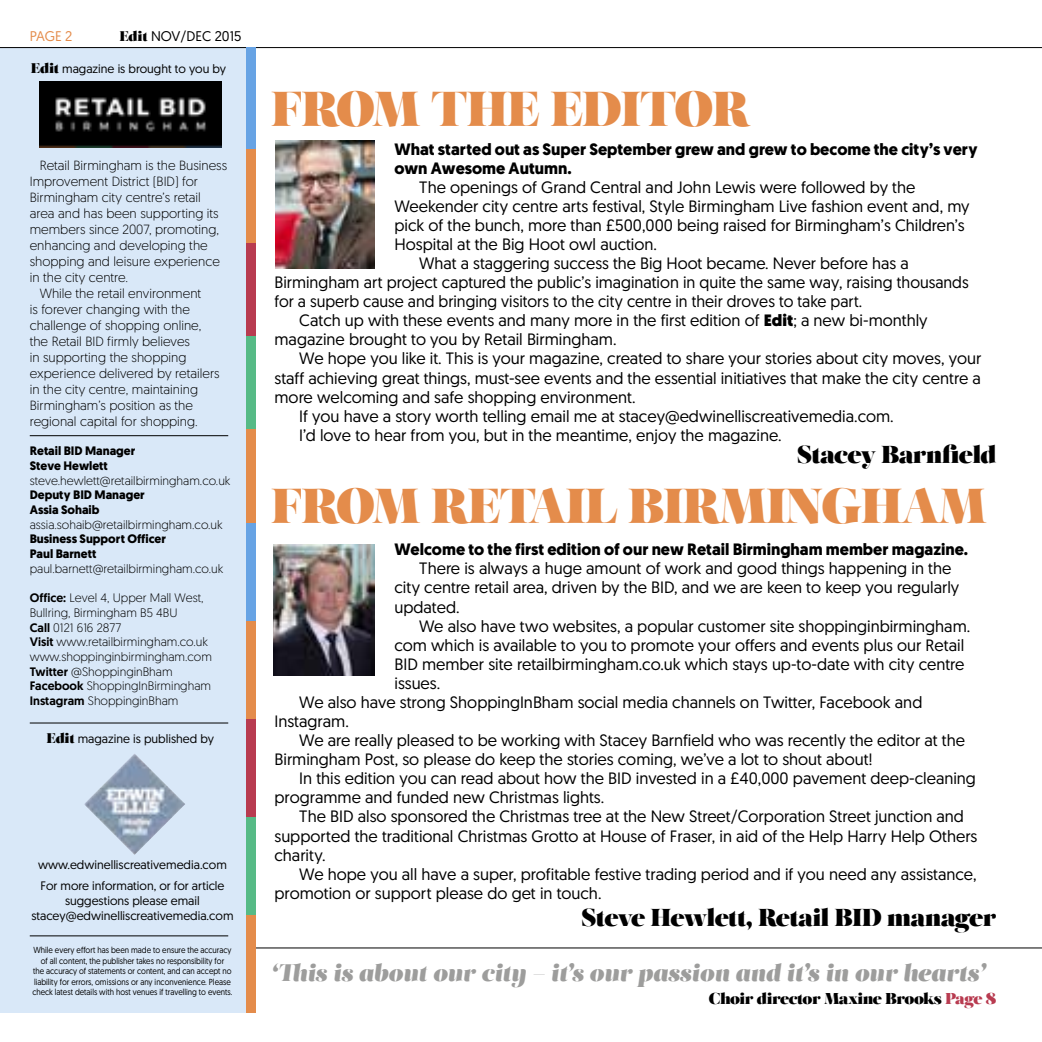
<style>
.page{position:relative;width:1042px;height:1042px;background:#fff}
.page>*{position:absolute;margin:0;border:0;box-sizing:border-box;transform-origin:0 0}
.t1{font:49px "Salome";letter-spacing:-.03em;color:#e48c4b}
.t2{font:24.5px "Salome";letter-spacing:-.03em;color:#000}
.t3{font:23.97px "Salome Italic 0 wt";letter-spacing:-.01em;color:#9d9d9c;scale:.96 1}
.t4{font:16.45px/19.1px "Geomanist";color:#000}
.t5{font:700 16.45px/19.1px "Geomanist";color:#000}
.t6{font:15.75px "Salome";letter-spacing:-.03em;color:#000}
.t7{font:14px "Geomanist";color:#000}
.t8{font:14px "Geomanist";color:#e48c4b}
.t9{font:300 13.3px "Geomanist";color:#000}
.t10{font:300 12.25px/14.7px "Geomanist";color:#000}
.t11{font:12.25px/14.7px "Geomanist";color:#000;text-align:center}
.t12{font:700 12.25px/14.7px "Geomanist";color:#000}
.t13{font:8.75px/10.5px "Geomanist";color:#000;text-align:center;scale:.9 1}
.s1{font-family:"Salome"}
.s2{font-family:"Salome";font-size:14px}
.s3{font-weight:500}
.s4{font-weight:900}
.s5{color:#b83b50}
</style>
<div class="page">
<div style="left:0;top:47px;width:246px;height:965px;background:#d9e8f8"></div>
<hr style="left:0;top:47px;width:1042px;height:1px;background:#000">
<img style="left:39px;top:81px;width:182px;height:67px">
<img style="left:275px;top:141px;width:100px;height:128px">
<hr style="left:255px;top:947px;width:787px;height:1px;background:#000">
<hr style="left:30px;top:435px;width:198px;height:1px;background:#000">
<hr style="left:30px;top:722px;width:198px;height:1px;background:#000">
<img style="left:84px;top:754px;width:101px;height:101px">
<hr style="left:30px;top:935px;width:198px;height:1px;background:#000">
<div style="left:246px;top:914px;width:9px;height:98px;background:#e48c4b"></div>
<div style="left:246px;top:816px;width:9px;height:98px;background:#56ba86"></div>
<div style="left:246px;top:718px;width:9px;height:98px;background:#b83b50"></div>
<div style="left:246px;top:620px;width:9px;height:98px;background:#e48c4b"></div>
<div style="left:246px;top:522px;width:9px;height:98px;background:#67a3e4"></div>
<div style="left:246px;top:429px;width:9px;height:93px;background:#e48c4b"></div>
<div style="left:246px;top:335px;width:9px;height:94px;background:#56ba86"></div>
<div style="left:246px;top:242px;width:9px;height:94px;background:#b83b50"></div>
<div style="left:246px;top:149px;width:9px;height:93px;background:#e48c4b"></div>
<div style="left:246px;top:47px;width:9px;height:102px;background:#67a3e4"></div>
<img style="left:273px;top:544px;width:102px;height:131px">
<p class="t8" style="left:30px;top:27px;width:44px">PAGE 2</p>
<p class="t7" style="left:119px;top:27px;width:123px"><span class="s1">Edit</span> NOV/DEC 2015</p>
<p class="t11" style="left:31px;top:61px;width:197px"><span class="s2">Edit</span> magazine is brought to you by</p>
<p class="t9" style="left:40px;top:157px;width:189px">Retail Birmingham is the Business</p>
<p class="t9" style="left:30px;top:173px;width:170px">Improvement District (BID) for</p>
<p class="t9" style="left:30px;top:189px;width:173px">Birmingham city centre’s retail</p>
<p class="t9" style="left:30px;top:205px;width:190px">area and has been supporting its</p>
<p class="t9" style="left:30px;top:221px;width:191px">members since 2007, promoting,</p>
<p class="t9" style="left:30px;top:237px;width:179px">enhancing and developing the</p>
<p class="t9" style="left:30px;top:253px;width:192px">shopping and leisure experience</p>
<p class="t9" style="left:30px;top:269px;width:100px">in the city centre.</p>
<p class="t9" style="left:40px;top:285px;width:163px">While the retail environment</p>
<p class="t9" style="left:30px;top:301px;width:162px">is forever changing with the</p>
<p class="t9" style="left:30px;top:317px;width:173px">challenge of shopping online,</p>
<p class="t9" style="left:30px;top:333px;width:162px">the Retail BID firmly believes</p>
<p class="t9" style="left:30px;top:349px;width:158px">in supporting the shopping</p>
<p class="t9" style="left:30px;top:365px;width:191px">experience delivered by retailers</p>
<p class="t9" style="left:30px;top:381px;width:170px">in the city centre, maintaining</p>
<p class="t9" style="left:30px;top:397px;width:165px">Birmingham’s position as the</p>
<p class="t9" style="left:30px;top:413px;width:170px">regional capital for shopping.</p>
<p class="t12" style="left:30px;top:443px;width:107px">Retail BID Manager<br>Steve Hewlett</p>
<p class="t10" style="left:30px;top:472px;width:202px">steve.hewlett@retailbirmingham.co.uk</p>
<p class="t12" style="left:30px;top:488px;width:116px">Deputy BID Manager<br>Assia Sohaib</p>
<p class="t10" style="left:30px;top:517px;width:194px">assia.sohaib@retailbirmingham.co.uk</p>
<p class="t12" style="left:30px;top:532px;width:138px">Business Support Officer<br>Paul Barnett</p>
<p class="t10" style="left:30px;top:561px;width:195px">paul.barnett@retailbirmingham.co.uk</p>
<p class="t10" style="left:30px;top:590px;width:184px"><span class="s3">Office:</span> Level 4, Upper Mall West,<br>Bullring, Birmingham B5 4BU<br><span class="s3">Call</span> 0121 616 2877<br><span class="s3">Visit</span> www.retailbirmingham.co.uk www.shoppinginbirmingham.com<br><span class="s3">Twitter</span> @ShoppinginBham<br><span class="s3">Facebook</span> ShoppingInBirmingham<br><span class="s3">Instagram</span> ShoppinginBham</p>
<p class="t11" style="left:46px;top:731px;width:169px"><span class="s2">Edit</span> magazine is published by</p>
<p class="t11" style="left:38px;top:857px;width:190px">www.edwinelliscreativemedia.com</p>
<p class="t11" style="left:31px;top:878px;width:204px">For more information, or for article suggestions please email stacey@edwinelliscreativemedia.com</p>
<p class="t13" style="left:32px;top:945px;width:224px">While every effort has been made to ensure the accuracy of all content, the publisher takes no responsibility for<br>the accuracy of statements or content, and can accept no liability for errors, omissions or any inconvenience. Please check latest details with host venues if travelling to events.</p>
<h1 class="t1" style="left:271px;top:77px;width:481px">FROM THE EDITOR</h1>
<p class="t5" style="left:394px;top:139px;width:585px">What started out as Super September grew and grew to become the city’s very own Awesome Autumn.</p>
<p class="t4" style="left:419px;top:177px;width:498px">The openings of Grand Central and John Lewis were followed by the</p>
<p class="t4" style="left:394px;top:196px;width:577px">Weekender city centre arts festival, Style Birmingham Live fashion event and, my</p>
<p class="t4" style="left:394px;top:215px;width:572px">pick of the bunch, more than £500,000 being raised for Birmingham’s Children’s</p>
<p class="t4" style="left:394px;top:234px;width:264px">Hospital at the Big Hoot owl auction.</p>
<p class="t4" style="left:419px;top:253px;width:491px">What a staggering success the Big Hoot became. Never before has a</p>
<p class="t4" style="left:274px;top:272px;width:696px">Birmingham art project captured the public’s imagination in quite the same way, raising thousands</p>
<p class="t4" style="left:274px;top:291px;width:589px">for a superb cause and bringing visitors to the city centre in their droves to take part.</p>
<p class="t4" style="left:299px;top:310px;width:630px">Catch up with these events and many more in the first edition of <span class="s4">Edit</span>; a new bi-monthly</p>
<p class="t4" style="left:274px;top:329px;width:343px">magazine brought to you by Retail Birmingham.</p>
<p class="t4" style="left:299px;top:349px;width:683px">We hope you like it. This is your magazine, created to share your stories about city moves, your</p>
<p class="t4" style="left:274px;top:368px;width:708px">staff achieving great things, must-see events and the essential initiatives that make the city centre a</p>
<p class="t4" style="left:274px;top:387px;width:362px">more welcoming and safe shopping environment.</p>
<p class="t4" style="left:299px;top:406px;width:596px">If you have a story worth telling email me at stacey@edwinelliscreativemedia.com.</p>
<p class="t4" style="left:299px;top:425px;width:484px">I’d love to hear from you, but in the meantime, enjoy the magazine.</p>
<h2 class="t2" style="left:797px;top:438px;width:201px">Stacey Barnfield</h2>
<h1 class="t1" style="left:271px;top:473px;width:718px">FROM RETAIL BIRMINGHAM</h1>
<p class="t5" style="left:394px;top:540px;width:575px">Welcome to the first edition of our new Retail Birmingham member magazine.</p>
<p class="t4" style="left:394px;top:558px;width:566px;text-indent:25px">There is always a huge amount of work and good things happening in the city centre retail area, driven by the BID, and we are keen to keep you regularly updated.</p>
<p class="t4" style="left:419px;top:616px;width:552px">We also have two websites, a popular customer site shoppinginbirmingham.</p>
<p class="t4" style="left:394px;top:635px;width:571px">com which is available to you to promote your offers and events plus our Retail</p>
<p class="t4" style="left:394px;top:654px;width:571px">BID member site retailbirmingham.co.uk which stays up-to-date with city centre</p>
<p class="t4" style="left:394px;top:673px;width:47px">issues.</p>
<p class="t4" style="left:299px;top:692px;width:624px">We also have strong ShoppingInBham social media channels on Twitter, Facebook and</p>
<p class="t4" style="left:274px;top:711px;width:76px">Instagram.</p>
<p class="t4" style="left:299px;top:730px;width:667px">We are really pleased to be working with Stacey Barnfield who was recently the editor at the</p>
<p class="t4" style="left:274px;top:749px;width:600px">Birmingham Post, so please do keep the stories coming, we’ve a lot to shout about!</p>
<p class="t4" style="left:299px;top:768px;width:678px">In this edition you can read about how the BID invested in a £40,000 pavement deep-cleaning</p>
<p class="t4" style="left:274px;top:787px;width:331px">programme and funded new Christmas lights.</p>
<p class="t4" style="left:299px;top:806px;width:666px">The BID also sponsored the Christmas tree at the New Street/Corporation Street junction and</p>
<p class="t4" style="left:274px;top:826px;width:704px">supported the traditional Christmas Grotto at House of Fraser, in aid of the Help Harry Help Others</p>
<p class="t4" style="left:274px;top:845px;width:53px">charity.</p>
<p class="t4" style="left:299px;top:864px;width:679px">We hope you all have a super, profitable festive trading period and if you need any assistance,</p>
<p class="t4" style="left:274px;top:883px;width:328px">promotion or support please do get in touch.</p>
<h2 class="t2" style="left:581px;top:901px;width:416px">Steve Hewlett, Retail BID manager</h2>
<h3 class="t3" style="left:271px;top:956px;width:746px">‘This is about our city – it’s our passion and it’s in our hearts’</h3>
<p class="t6" style="left:709px;top:988px;width:289px">Choir director Maxine Brooks <span class="s5">Page 8</span></p>
</div>
